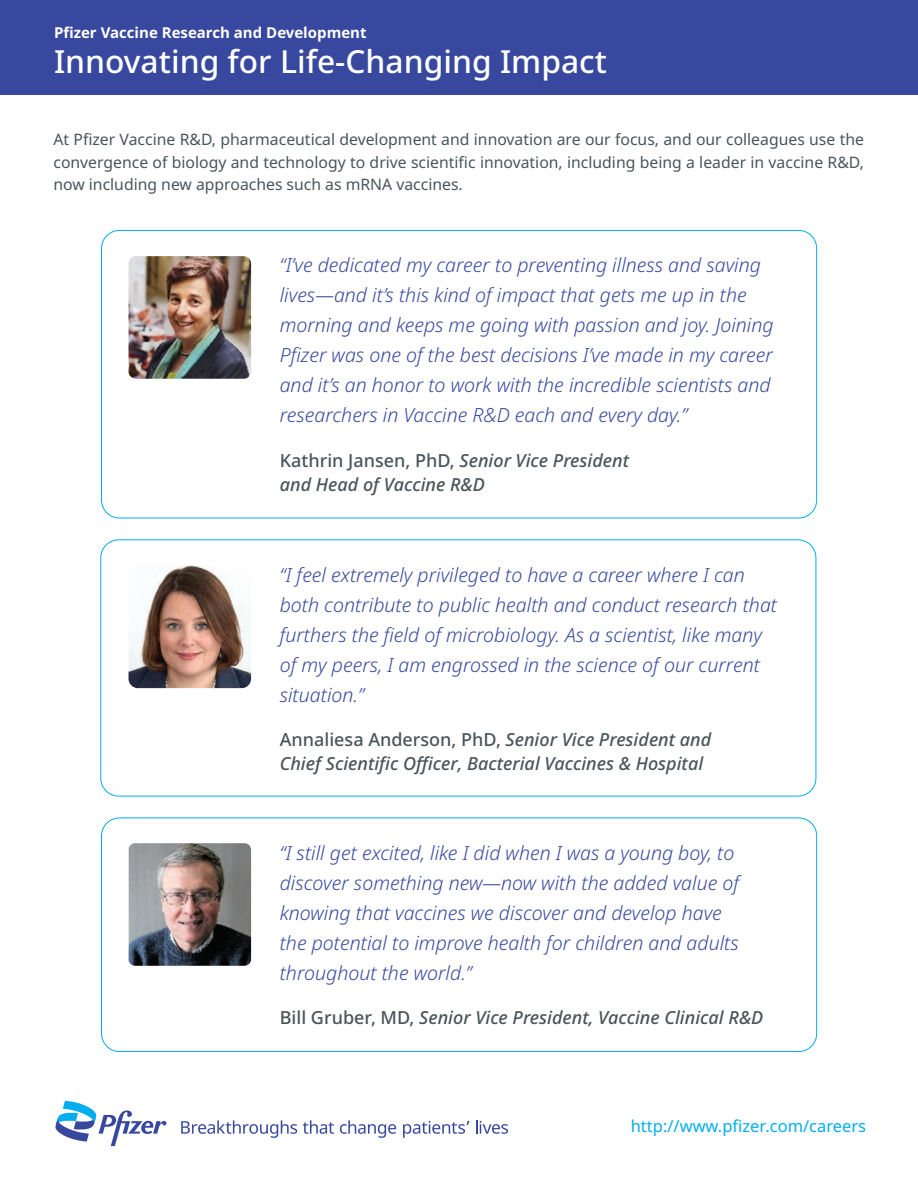
<style>
.page{position:relative;width:918px;height:1188px;background:#fff}
.page>*{position:absolute;margin:0;border:0;box-sizing:border-box;transform-origin:0 0}
.t1{font:500 31.8px "Noto Sans";color:#fff}
.t2{font:italic 300 19.5px/30px "Noto Sans";color:#37489e}
.t3{font:italic 500 18px/24px "Noto Sans";color:#495459}
.t4{font:16.5px "Noto Sans";color:#00aeef}
.t5{font:15.75px/22.5px "Noto Sans";color:#495459;text-align:justify}
.t6{font:700 15px "Noto Sans";color:#fff}
.s1{font-style:normal}
</style>
<div class="page">
<div style="left:101px;top:818px;width:716px;height:234px;border:1px solid #00aeef;border-radius:18px"></div>
<div style="left:100px;top:539px;width:716px;height:258px;border:1px solid #00aeef;border-radius:18px"></div>
<svg style="left:55px;top:1101px;width:111px;height:45px"></svg>
<svg style="left:181px;top:1120px;width:116px;height:18px"></svg>
<svg style="left:303px;top:1120px;width:31px;height:14px"></svg>
<svg style="left:340px;top:1120px;width:56px;height:18px"></svg>
<svg style="left:403px;top:1121px;width:66px;height:17px"></svg>
<svg style="left:476px;top:1120px;width:32px;height:14px"></svg>
<div style="left:0;top:0;width:918px;height:94px;background:#37489e"></div>
<img style="left:129px;top:256px;width:122px;height:123px">
<img style="left:129px;top:566px;width:122px;height:122px">
<img style="left:129px;top:843px;width:122px;height:123px">
<p class="t6" style="left:54px;top:22px;width:314px">Pfizer Vaccine Research and Development</p>
<p class="t1" style="left:54px;top:39px;width:555px">Innovating for Life-Changing Impact</p>
<p class="t5" style="left:53px;top:129px;width:812px">At Pfizer Vaccine R&amp;D, pharmaceutical development and innovation are our focus, and our colleagues use the convergence of biology and technology to drive scientific innovation, including being a leader in vaccine R&amp;D, now including new approaches such as mRNA vaccines.</p>
<p class="t2" style="left:280px;top:251px;width:495px">“I’ve dedicated my career to preventing illness and saving lives—and it’s this kind of impact that gets me up in the morning and keeps me going with passion and joy. Joining Pfizer was one of the best decisions I’ve made in my career and it’s an honor to work with the incredible scientists and researchers in Vaccine R&amp;D each and every day.”</p>
<p class="t3" style="left:280px;top:449px;width:351px"><span class="s1">Kathrin Jansen, PhD,</span> Senior Vice President and Head of Vaccine R&amp;D</p>
<p class="t2" style="left:280px;top:560px;width:499px">“I feel extremely privileged to have a career where I can both contribute to public health and conduct research that furthers the field of microbiology. As a scientist, like many of my peers, I am engrossed in the science of our current situation.”</p>
<p class="t3" style="left:280px;top:728px;width:433px"><span class="s1">Annaliesa Anderson, PhD,</span> Senior Vice President and<br>Chief Scientific Officer, Bacterial Vaccines &amp; Hospital</p>
<p class="t2" style="left:280px;top:838px;width:461px">“I still get excited, like I did when I was a young boy, to discover something new—now with the added value of knowing that vaccines we discover and develop have the potential to improve health for children and adults throughout the world.”</p>
<p class="t3" style="left:280px;top:1006px;width:485px"><span class="s1">Bill Gruber, MD,</span> Senior Vice President, Vaccine Clinical R&amp;D</p>
<p class="t4" style="left:631px;top:1114px;width:237px">http://www.pfizer.com/careers</p>
</div>
